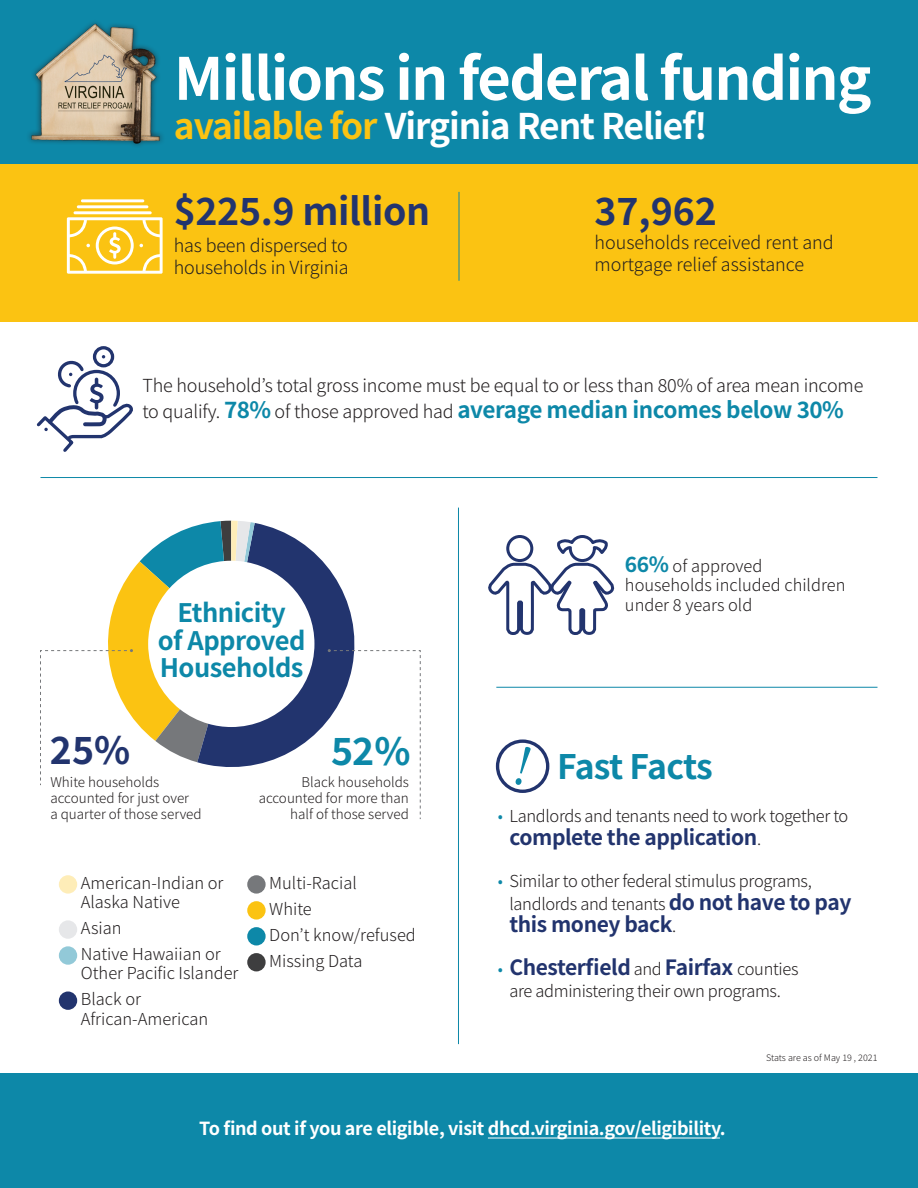
<style>
.page{position:relative;width:918px;height:1188px;background:#fff}
.page>*{position:absolute;margin:0;border:0;box-sizing:border-box;transform-origin:0 0}
.t1{font:700 58.05px "Noto Sans JP";letter-spacing:-.03em;color:#fff}
.t2{font:700 37.5px "Noto Sans JP";letter-spacing:-.01em;color:#22346e}
.t3{font:700 37.5px "Noto Sans JP";color:#0d88a8}
.t4{font:700 35.25px "Noto Sans JP";letter-spacing:-.03em;color:#fff}
.t5{font:700 33.75px "Noto Sans JP";letter-spacing:-.03em;color:#0d88a8}
.t6{font:700 25.5px/27.6px "Noto Sans JP";letter-spacing:-.02em;color:#0d88a8;text-align:center}
.t7{font:700 22.5px "Noto Sans JP";letter-spacing:-.02em;color:#0d88a8}
.t8{font:700 21px "Noto Sans JP";letter-spacing:-.02em;color:#22346e}
.t9{font:300 18px/21.6px "Noto Sans JP";letter-spacing:-.01em;color:#231f20}
.t10{font:700 18px "Noto Sans JP";letter-spacing:-.02em;color:#fff}
.t11{font:300 16.5px/19.2px "Noto Sans JP";color:#231f20}
.t12{font:300 16.5px/22.8px "Noto Sans JP";letter-spacing:-.02em;color:#231f20}
.t13{font:300 13.5px/16.2px "Noto Sans JP";color:#231f20}
.t14{font:300 9px "Noto Sans JP";color:#231f20}
.s1{color:#fbc312}
.s2{font-weight:300;font-size:18px;color:#231f20}
.s3{font-weight:700;font-size:21px;color:#0d88a8}
.s4{color:#0d88a8}
.s5{font-weight:300;font-size:16.5px;color:#231f20}
.s6{font-weight:700;font-size:21px;color:#22346e}
.s7{font-weight:300;font-size:16.5px;color:#0d88a8}
</style>
<div class="page">
<div style="left:0;top:0;width:918px;height:164px;background:#0d88a8"></div>
<div style="left:0;top:1073px;width:918px;height:115px;background:#0d88a8"></div>
<img style="left:29px;top:22px;width:134px;height:124px">
<hr style="left:40px;top:477px;width:838px;height:1px;background:#0d88a8">
<hr style="left:458px;top:508px;width:1px;height:536px;background:#0d88a8">
<div style="left:93px;top:346px;width:21px;height:21px;border:3px solid #22346e;border-radius:50%"></div>
<svg style="left:36px;top:355px;width:97px;height:97px"></svg>
<div style="left:0;top:164px;width:918px;height:158px;background:#fbc312"></div>
<svg style="left:67px;top:217px;width:96px;height:57px"></svg>
<hr style="left:74px;top:211px;width:78px;height:3px;background:#fff">
<hr style="left:77px;top:205px;width:71px;height:3px;background:#fff">
<hr style="left:81px;top:199px;width:63px;height:3px;background:#fff">
<hr style="left:459px;top:192px;width:1px;height:89px;background:#0d88a8">
<hr style="left:488px;top:1138px;width:232px;height:1px;background:#fff">
<hr style="left:496px;top:687px;width:382px;height:1px;background:#0d88a8">
<svg style="left:488px;top:535px;width:127px;height:100px"></svg>
<div style="left:496px;top:739px;width:53px;height:54px;border:3px solid #22346e;border-radius:50%"></div>
<svg style="left:515px;top:747px;width:16px;height:38px"></svg>
<div style="left:59px;top:875px;width:18px;height:19px;background:#feedb8;border-radius:50%"></div>
<div style="left:59px;top:920px;width:18px;height:19px;background:#e6e7e9;border-radius:50%"></div>
<div style="left:59px;top:946px;width:18px;height:19px;background:#92c9d8;border-radius:50%"></div>
<div style="left:59px;top:991px;width:18px;height:19px;background:#22346e;border-radius:50%"></div>
<div style="left:247px;top:875px;width:19px;height:19px;background:#76787b;border-radius:50%"></div>
<div style="left:247px;top:901px;width:19px;height:19px;background:#fbc312;border-radius:50%"></div>
<div style="left:247px;top:927px;width:19px;height:19px;background:#0d88a8;border-radius:50%"></div>
<div style="left:247px;top:953px;width:19px;height:18px;background:#3e3e3f;border-radius:50%"></div>
<svg style="left:40px;top:521px;width:381px;height:298px"></svg>
<p class="t1" style="left:174px;top:46px;width:699px">Millions in federal funding</p>
<p class="t4" style="left:174px;top:106px;width:535px"><span class="s1">available for</span> Virginia Rent Relief!</p>
<p class="t2" style="left:174px;top:190px;width:258px">$225.9 million</p>
<p class="t9" style="left:174px;top:235px;width:176px">has been dispersed to households in Virginia</p>
<p class="t2" style="left:594px;top:190px;width:124px">37,962</p>
<p class="t9" style="left:594px;top:232px;width:241px">households received rent and mortgage relief assistance</p>
<p class="t9" style="left:142px;top:375px;width:723px">The household’s total gross income must be equal to or less than 80% of area mean income</p>
<p class="t7" style="left:142px;top:397px;width:703px"><span class="s2">to qualify.</span> 78% <span class="s2">of those approved had</span> average median incomes below 30%</p>
<p class="t6" style="left:158px;top:600px;width:149px">Ethnicity<br>of Approved<br>Households</p>
<p class="t2" style="left:50px;top:729px;width:82px">25%</p>
<p class="t3" style="left:331px;top:730px;width:81px">52%</p>
<p class="t13" style="left:50px;top:774px;width:153px">White households accounted for just over<br>a quarter of those served</p>
<p class="t13" style="left:259px;top:774px;width:152px;text-align:right">Black households accounted for more than half of those served</p>
<p class="t11" style="left:81px;top:874px;width:144px">American-Indian or<br>Alaska Native</p>
<p class="t11" style="left:81px;top:919px;width:42px">Asian</p>
<p class="t11" style="left:81px;top:945px;width:159px">Native Hawaiian or<br>Other Pacific Islander</p>
<p class="t11" style="left:81px;top:990px;width:129px">Black or<br>African-American</p>
<p class="t11" style="left:269px;top:874px;width:89px">Multi-Racial</p>
<p class="t11" style="left:269px;top:900px;width:44px">White</p>
<p class="t11" style="left:269px;top:926px;width:148px">Don’t know/refused</p>
<p class="t11" style="left:269px;top:952px;width:95px">Missing Data</p>
<p class="t11" style="left:625px;top:557px;width:222px"><span class="s3">66%</span> of approved households included children under 8 years old</p>
<p class="t5" style="left:557px;top:748px;width:157px">Fast Facts</p>
<p class="t12" style="left:498px;top:805px;width:352px"><span class="s4">•</span> Landlords and tenants need to work together to</p>
<p class="t8" style="left:509px;top:825px;width:253px">complete the application<span class="s5">.</span></p>
<p class="t12" style="left:509px;top:870px;width:343px;text-indent:-12px"><span class="s4">•</span> Similar to other federal stimulus programs, landlords and tenants <span class="s6">do not have to pay</span></p>
<p class="t8" style="left:509px;top:913px;width:168px">this money back<span class="s5">.</span></p>
<p class="t8" style="left:498px;top:956px;width:302px"><span class="s7">•</span> Chesterfield <span class="s5">and</span> Fairfax <span class="s5">counties</span></p>
<p class="t12" style="left:509px;top:980px;width:273px">are administering their own programs.</p>
<p class="t14" style="left:766px;top:1053px;width:113px">Stats are as of May 19 , 2021</p>
<p class="t10" style="left:199px;top:1119px;width:528px">To find out if you are eligible, visit dhcd.virginia.gov/eligibility.</p>
</div>
